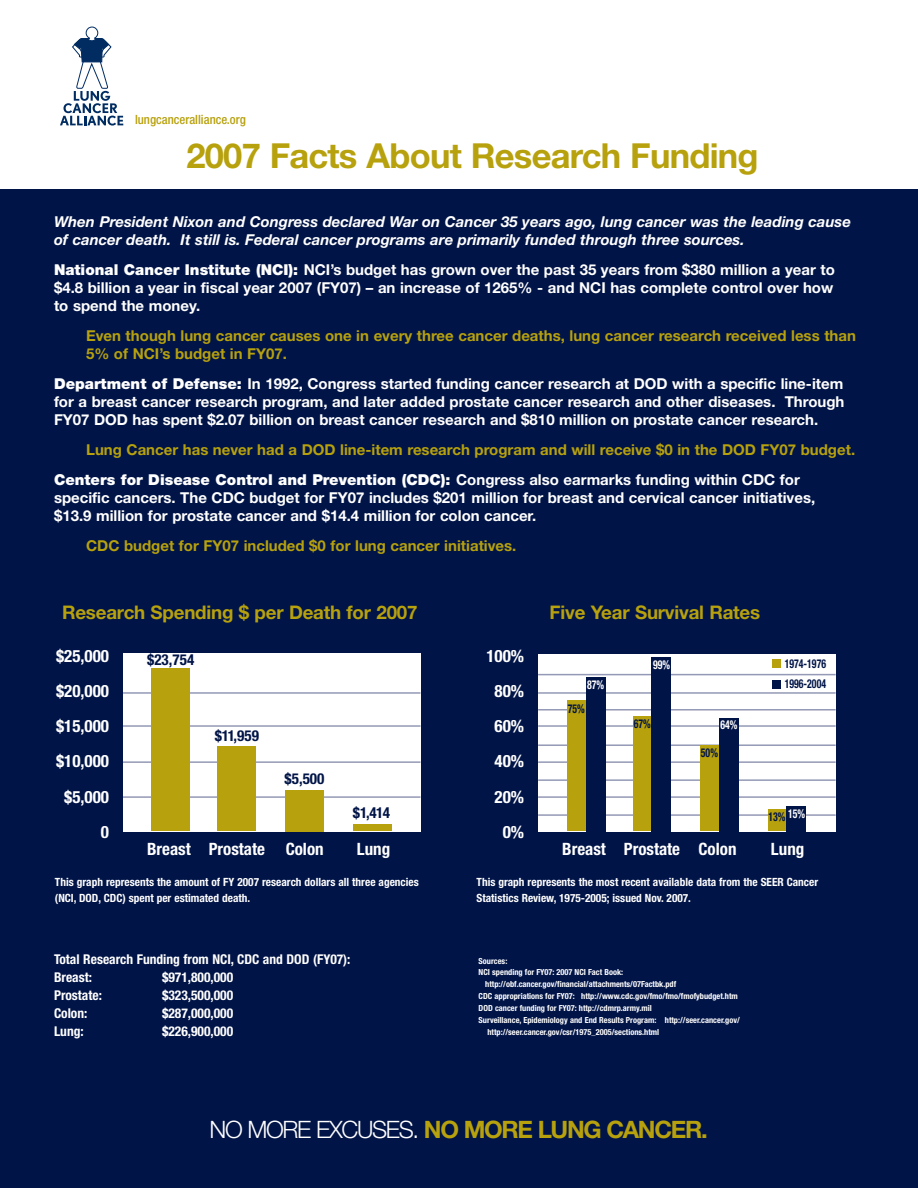
<style>
.page{position:relative;width:918px;height:1188px;background:#fff}
.page>*{position:absolute;margin:0;border:0;box-sizing:border-box;transform-origin:0 0}
.t1{font:700 34.5px "Helvetica Neue LT Std";letter-spacing:-.02em;color:#b7a10d}
.t2{font:700 24px "Helvetica Neue LT Std";letter-spacing:-.055em;color:#b7a10d}
.t3{font:700 18.75px "Helvetica Neue";letter-spacing:-.01em;color:#b7a10d}
.t4{font:700 condensed 16.95px/35.1px "Helvetica Neue";color:#fff;text-align:right}
.t5{font:700 condensed 15.15px "Helvetica Neue";color:#001447}
.t6{font:700 15px/18px "Helvetica Neue LT Std";color:#fff;text-align:justify}
.t7{font:700 15px/18px "Helvetica Neue LT Std";color:#b7a10d}
.t8{font:italic 700 15px/18px "Helvetica Neue";color:#fff}
.t9{font:900 15px "Helvetica Neue";color:#fff}
.t10{font:700 condensed 13.5px/18px "Helvetica Neue";color:#fff}
.t11{font:500 condensed 12.75px "Helvetica Neue LT Std";color:#b7a10d}
.t12{font:700 condensed 12.3px/20.1px "Helvetica Neue";color:#001447;scale:.8 1}
.t13{font:700 condensed 12.3px "Helvetica Neue";color:#fff;scale:.8 1}
.t14{font:700 condensed 11.4px/16px "Helvetica Neue";color:#fff}
.t15{font:700 condensed 8.4px "Helvetica Neue";color:#fff}
.s1{font-family:"Helvetica Neue";font-weight:900}
.s2{font-family:"Helvetica Neue LT Std";font-weight:700}
.s3{font-weight:300;color:#fff}
</style>
<div class="page">
<svg style="left:60px;top:27px;width:63px;height:99px"></svg>
<div style="left:0;top:189px;width:918px;height:999px;background:#001447"></div>
<div style="left:123px;top:653px;width:298px;height:178px;background:#fff"></div>
<hr style="left:123px;top:692px;width:298px;height:2px;background:#9499b5">
<hr style="left:123px;top:725px;width:298px;height:2px;background:#9499b5">
<hr style="left:123px;top:761px;width:298px;height:2px;background:#9499b5">
<hr style="left:123px;top:796px;width:298px;height:2px;background:#9499b5">
<div style="left:152px;top:669px;width:38px;height:162px;background:#b7a10d"></div>
<div style="left:218px;top:747px;width:38px;height:84px;background:#b7a10d"></div>
<div style="left:285px;top:790px;width:38px;height:41px;background:#b7a10d"></div>
<div style="left:353px;top:825px;width:38px;height:6px;background:#b7a10d"></div>
<div style="left:538px;top:654px;width:298px;height:177px;background:#fff"></div>
<hr style="left:538px;top:692px;width:298px;height:2px;background:#9499b5">
<hr style="left:538px;top:709px;width:298px;height:2px;background:#9499b5">
<hr style="left:538px;top:674px;width:298px;height:1px;background:#9499b5">
<hr style="left:538px;top:725px;width:298px;height:2px;background:#9499b5">
<hr style="left:538px;top:744px;width:298px;height:2px;background:#9499b5">
<hr style="left:538px;top:761px;width:298px;height:2px;background:#9499b5">
<hr style="left:538px;top:779px;width:298px;height:2px;background:#9499b5">
<hr style="left:538px;top:796px;width:298px;height:2px;background:#9499b5">
<hr style="left:538px;top:814px;width:298px;height:2px;background:#9499b5">
<div style="left:567px;top:701px;width:20px;height:130px;background:#b7a10d"></div>
<div style="left:586px;top:677px;width:19px;height:154px;background:#001447"></div>
<div style="left:633px;top:716px;width:19px;height:115px;background:#b7a10d"></div>
<div style="left:651px;top:657px;width:20px;height:174px;background:#001447"></div>
<div style="left:700px;top:745px;width:19px;height:86px;background:#b7a10d"></div>
<div style="left:719px;top:718px;width:20px;height:113px;background:#001447"></div>
<div style="left:768px;top:810px;width:19px;height:21px;background:#b7a10d"></div>
<div style="left:787px;top:806px;width:19px;height:25px;background:#001447"></div>
<div style="left:773px;top:660px;width:8px;height:8px;background:#b7a10d"></div>
<div style="left:773px;top:680px;width:8px;height:8px;background:#001447"></div>
<p class="t11" style="left:135px;top:115px;width:112px">lungcanceralliance.org</p>
<h1 class="t1" style="left:186px;top:144px;width:574px">2007 Facts About Research Funding</h1>
<p class="t8" style="left:54px;top:214px;width:799px">When President Nixon and Congress declared War on Cancer 35 years ago, lung cancer was the leading cause of cancer death. It still is. Federal cancer programs are primarily funded through three sources.</p>
<p class="t6" style="left:54px;top:262px;width:783px"><span class="s1">National Cancer Institute (NCI):</span> NCI’s budget has grown over the past 35 years from $380 million a year to $4.8 billion a year in fiscal year 2007 (FY07) – an increase of 1265% - and NCI has complete control over how to spend the money.</p>
<p class="t7" style="left:86px;top:328px;width:771px">Even though lung cancer causes one in every three cancer deaths, lung cancer research received less than<br>5% of NCI’s budget in FY07.</p>
<p class="t6" style="left:54px;top:376px;width:792px"><span class="s1">Department of Defense:</span> In 1992, Congress started funding cancer research at DOD with a specific line-item for a breast cancer research program, and later added prostate cancer research and other diseases. Through FY07 DOD has spent $2.07 billion on breast cancer research and $810 million on prostate cancer research.</p>
<p class="t7" style="left:86px;top:442px;width:771px">Lung Cancer has never had a DOD line-item research program and will receive $0 in the DOD FY07 budget.</p>
<p class="t9" style="left:54px;top:474px;width:747px">Centers for Disease Control and Prevention (CDC): <span class="s2">Congress also earmarks funding within CDC for</span></p>
<p class="t6" style="left:54px;top:490px;width:763px">specific cancers. The CDC budget for FY07 includes $201 million for breast and cervical cancer initiatives, $13.9 million for prostate cancer and $14.4 million for colon cancer.</p>
<p class="t7" style="left:86px;top:538px;width:432px">CDC budget for FY07 included $0 for lung cancer initiatives.</p>
<p class="t3" style="left:62px;top:605px;width:357px">Research Spending $ per Death for 2007</p>
<p class="t4" style="left:56px;top:638px;width:55px">$25,000 $20,000 $15,000 $10,000 $5,000<br>0</p>
<p class="t5" style="left:147px;top:651px;width:49px">$23,754</p>
<p class="t5" style="left:215px;top:727px;width:46px">$11,959</p>
<p class="t5" style="left:285px;top:769px;width:41px">$5,500</p>
<p class="t5" style="left:353px;top:803px;width:39px">$1,414</p>
<p class="t4" style="left:147px;top:831px;width:178px">Breast Prostate Colon</p>
<p class="t4" style="left:357px;top:831px;width:35px">Lung</p>
<p class="t14" style="left:55px;top:874px;width:365px">This graph represents the amount of FY 2007 research dollars all three agencies (NCI, DOD, CDC) spent per estimated death.</p>
<p class="t10" style="left:54px;top:950px;width:298px">Total Research Funding from NCI, CDC and DOD (FY07):<br>Breast:</p>
<p class="t10" style="left:162px;top:968px;width:73px">$971,800,000</p>
<p class="t10" style="left:54px;top:986px;width:49px">Prostate:</p>
<p class="t10" style="left:162px;top:986px;width:73px">$323,500,000</p>
<p class="t10" style="left:54px;top:1004px;width:35px">Colon:</p>
<p class="t10" style="left:162px;top:1004px;width:73px">$287,000,000</p>
<p class="t10" style="left:54px;top:1022px;width:31px">Lung:</p>
<p class="t10" style="left:162px;top:1022px;width:73px">$226,900,000</p>
<p class="t4" style="left:486px;top:638px;width:39px">100%<br>80%<br>60%<br>40%<br>20%<br>0%</p>
<p class="t3" style="left:550px;top:605px;width:212px">Five Year Survival Rates</p>
<p class="t13" style="left:587px;top:677px;width:23px">87%</p>
<p class="t12" style="left:568px;top:698px;width:23px">75%</p>
<p class="t13" style="left:653px;top:657px;width:23px">99%</p>
<p class="t12" style="left:634px;top:713px;width:23px">67%</p>
<p class="t13" style="left:720px;top:718px;width:23px">64%</p>
<p class="t12" style="left:701px;top:743px;width:23px">50%</p>
<p class="t12" style="left:785px;top:653px;width:53px">1974-1976<br>1996-2004</p>
<p class="t13" style="left:788px;top:806px;width:23px">15%</p>
<p class="t12" style="left:768px;top:806px;width:23px">13%</p>
<p class="t4" style="left:562px;top:831px;width:176px">Breast Prostate Colon</p>
<p class="t4" style="left:771px;top:831px;width:35px">Lung</p>
<p class="t14" style="left:477px;top:874px;width:343px">This graph represents the most recent available data from the SEER Cancer<br>Statistics Review, 1975-2005; issued Nov. 2007.</p>
<p class="t15" style="left:479px;top:956px;width:30px">Sources:</p>
<p class="t15" style="left:479px;top:967px;width:146px">NCI spending for FY07: 2007 NCI Fact Book:</p>
<p class="t15" style="left:485px;top:979px;width:192px">http://obf.cancer.gov/financial/attachments/07Factbk.pdf</p>
<p class="t15" style="left:479px;top:991px;width:261px">CDC appropriations for FY07: http://www.cdc.gov/fmo/fmo/fmofybudget.htm</p>
<p class="t15" style="left:479px;top:1003px;width:175px">DOD cancer funding for FY07: http://cdmrp.army.mil</p>
<p class="t15" style="left:479px;top:1015px;width:263px">Surveillance, Epidemiology and End Results Program: http://seer.cancer.gov/</p>
<p class="t15" style="left:487px;top:1027px;width:173px">http://seer.cancer.gov/csr/1975_2005/sections.html</p>
<h2 class="t2" style="left:209px;top:1120px;width:500px"><span class="s3">NO MORE EXCUSES.</span> NO MORE LUNG CANCER.</h2>
</div>
